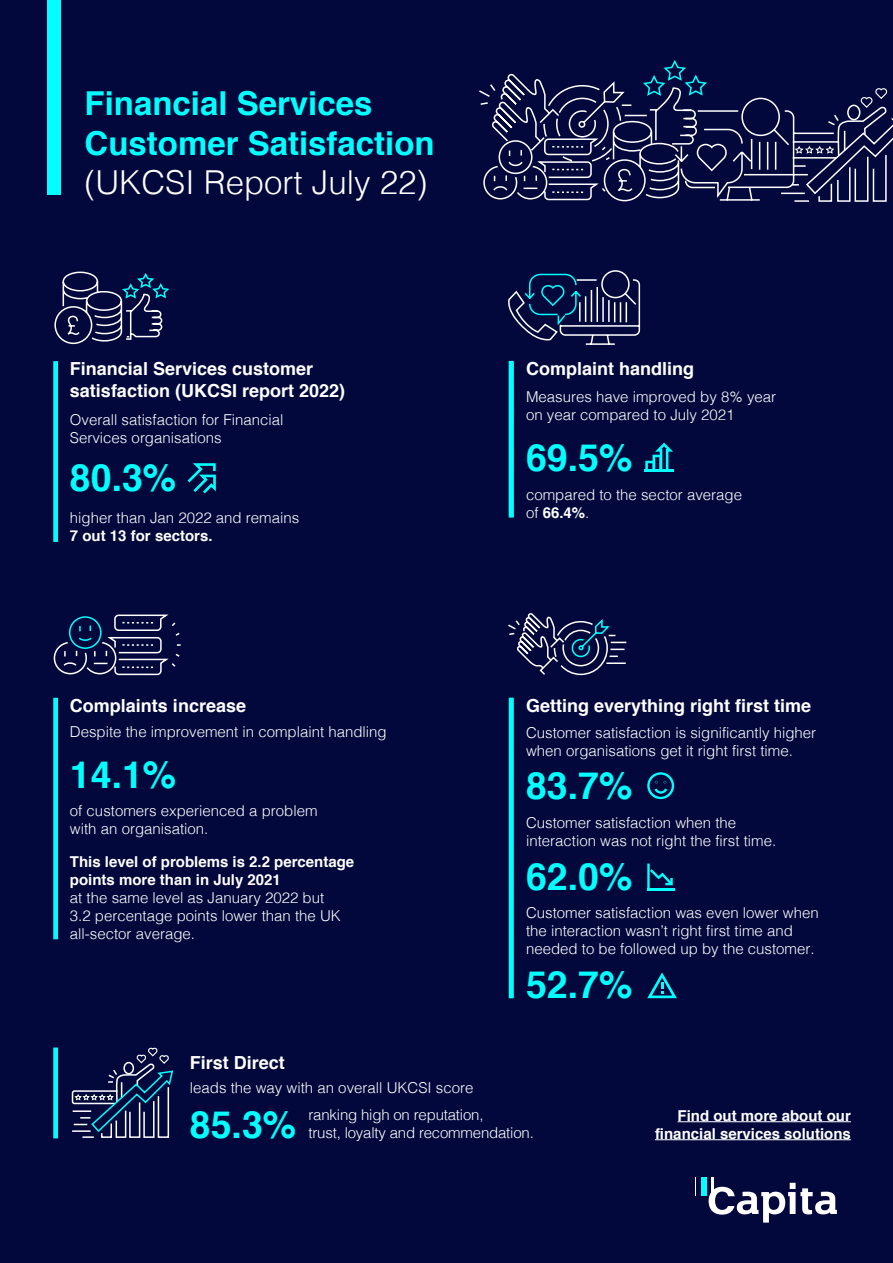
<style>
.page{position:relative;width:893px;height:1263px;background:#02083c}
.page>*{position:absolute;margin:0;border:0;box-sizing:border-box;transform-origin:0 0}
.t1{font:700 37.5px "Helvetica";color:#0ff}
.t2{font:700 33px/39.6px "Helvetica";color:#0ff}
.t3{font:300 33px "Helvetica";color:#fff}
.t4{font:700 18px/21.6px "Helvetica";color:#fff}
.t5{font:300 15px/18px "Helvetica";color:#fff}
.t6{font:700 15px/18px "Helvetica";color:#fff}
.s1{font-weight:700}
</style>
<div class="page">
<div style="left:47px;top:0;width:14px;height:195px;background:#0ff"></div>
<svg style="left:53px;top:361px;width:5px;height:181px"></svg>
<svg style="left:53px;top:698px;width:5px;height:241px"></svg>
<svg style="left:509px;top:698px;width:5px;height:300px"></svg>
<svg style="left:53px;top:614px;width:128px;height:62px"></svg>
<svg style="left:509px;top:361px;width:5px;height:156px"></svg>
<svg style="left:508px;top:270px;width:133px;height:75px"></svg>
<svg style="left:54px;top:271px;width:116px;height:74px"></svg>
<hr style="left:678px;top:1121px;width:173px;height:1px;background:#fff">
<hr style="left:655px;top:1139px;width:196px;height:1px;background:#fff">
<svg style="left:695px;top:1177px;width:1px;height:19px"></svg>
<div style="left:701px;top:1177px;width:5px;height:19px;background:#0ff"></div>
<svg style="left:709px;top:1177px;width:128px;height:45px"></svg>
<svg style="left:53px;top:1047px;width:5px;height:91px"></svg>
<svg style="left:71px;top:1047px;width:103px;height:91px"></svg>
<svg style="left:663px;top:60px;width:23px;height:12px"></svg>
<svg style="left:479px;top:72px;width:302px;height:130px"></svg>
<svg style="left:781px;top:88px;width:112px;height:114px"></svg>
<svg style="left:508px;top:613px;width:118px;height:63px"></svg>
<hr style="left:606px;top:662px;width:20px;height:2px;background:#fff">
<svg style="left:188px;top:463px;width:28px;height:30px"></svg>
<hr style="left:644px;top:469px;width:29px;height:3px;background:#0ff">
<svg style="left:645px;top:443px;width:28px;height:26px"></svg>
<svg style="left:647px;top:772px;width:27px;height:27px"></svg>
<svg style="left:647px;top:972px;width:30px;height:26px"></svg>
<hr style="left:647px;top:888px;width:27px;height:3px;background:#0ff">
<hr style="left:647px;top:863px;width:3px;height:26px;background:#0ff">
<svg style="left:650px;top:869px;width:23px;height:16px"></svg>
<h2 class="t2" style="left:85px;top:84px;width:352px">Financial Services<br>Customer Satisfaction</h2>
<h2 class="t3" style="left:85px;top:154px;width:344px">(UKCSI Report July 22)</h2>
<p class="t4" style="left:70px;top:358px;width:277px">Financial Services customer satisfaction (UKCSI report 2022)</p>
<p class="t5" style="left:70px;top:409px;width:215px">Overall satisfaction for Financial<br>Services organisations</p>
<h1 class="t1" style="left:70px;top:448px;width:108px">80.3%</h1>
<p class="t6" style="left:70px;top:527px;width:144px">7 out 13 for sectors.</p>
<p class="t5" style="left:70px;top:507px;width:231px">higher than Jan 2022 and remains</p>
<p class="t4" style="left:70px;top:695px;width:178px">Complaints increase</p>
<p class="t5" style="left:70px;top:722px;width:318px">Despite the improvement in complaint handling</p>
<h1 class="t1" style="left:70px;top:744px;width:108px">14.1%</h1>
<p class="t5" style="left:70px;top:800px;width:249px">of customers experienced a problem with an organisation.</p>
<p class="t6" style="left:70px;top:852px;width:286px">This level of problems is 2.2 percentage points more than in July 2021</p>
<p class="t5" style="left:70px;top:887px;width:272px">at the same level as January 2022 but<br>3.2 percentage points lower than the UK all-sector average.</p>
<p class="t4" style="left:526px;top:358px;width:170px">Complaint handling</p>
<p class="t5" style="left:526px;top:387px;width:252px">Measures have improved by 8% year on year compared to July 2021</p>
<h1 class="t1" style="left:526px;top:428px;width:108px">69.5%</h1>
<p class="t5" style="left:526px;top:484px;width:217px">compared to the sector average of <span class="s1">66.4%</span>.</p>
<p class="t4" style="left:526px;top:695px;width:287px">Getting everything right first time</p>
<p class="t5" style="left:526px;top:722px;width:292px">Customer satisfaction is significantly higher when organisations get it right first time.</p>
<h1 class="t1" style="left:526px;top:756px;width:108px">83.7%</h1>
<p class="t5" style="left:526px;top:813px;width:252px">Customer satisfaction when the interaction was not right the first time.</p>
<h1 class="t1" style="left:526px;top:847px;width:108px">62.0%</h1>
<p class="t5" style="left:526px;top:903px;width:294px">Customer satisfaction was even lower when the interaction wasn’t right first time and needed to be followed up by the customer.</p>
<h1 class="t1" style="left:526px;top:955px;width:108px">52.7%</h1>
<p class="t4" style="left:190px;top:1052px;width:97px">First Direct</p>
<p class="t5" style="left:190px;top:1078px;width:285px">leads the way with an overall UKCSI score</p>
<h1 class="t1" style="left:190px;top:1095px;width:108px">85.3%</h1>
<p class="t5" style="left:308px;top:1105px;width:227px">ranking high on reputation,<br>trust, loyalty and recommendation.</p>
<p class="t6" style="left:655px;top:1106px;width:197px;text-align:right">Find out more about our financial services solutions</p>
</div>
